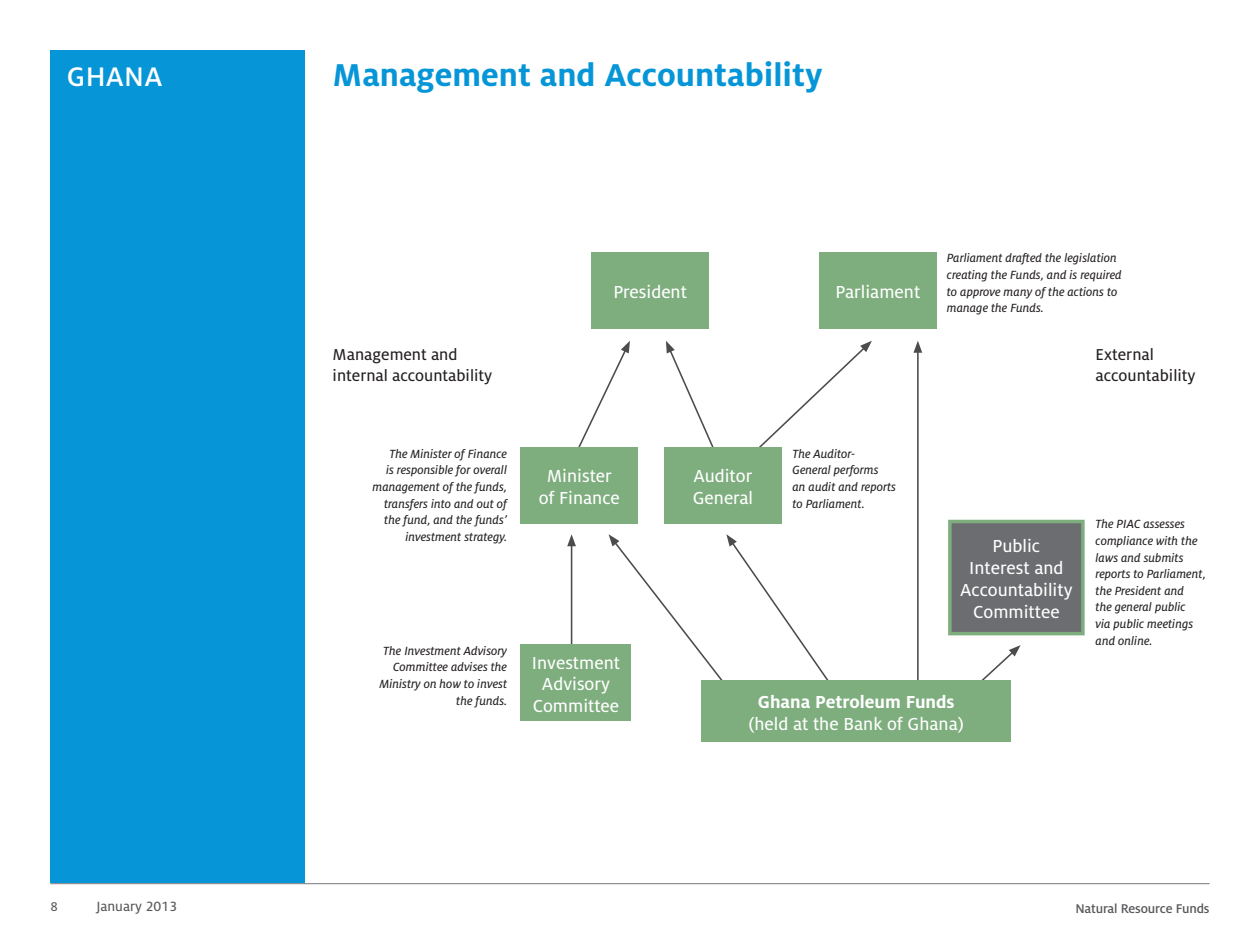
<style>
.page{position:relative;width:1260px;height:945px;background:#fff}
.page>*{position:absolute;margin:0;border:0;box-sizing:border-box;transform-origin:0 0}
.page_head{font:700 35px "Milo OT";color:#0696d7}
.t1{font:500 29.75px "Milo OT";letter-spacing:.01em;color:#fff}
.chart_boxes{font:19.25px/21.9px "Milo OT Text";color:#fff;text-align:center}
.chart_boxes-2{font:700 19.25px "Milo OT";color:#fff}
.chart_sub_head{font:17.5px/21px "Milo OT Text";color:#231f20}
.t2{font:14.88px "Milo OT Text";color:#57585a}
.t3{font:500 14px "Milo OT";letter-spacing:-.01em;color:#57585a}
.t4{font:14px "Milo OT Text";color:#57585a}
.chart_side_text_ital{font:13.12px/16.6px "Milo OT Text Ita";color:#231f20}
</style>
<div class="page">
<div style="left:50px;top:50px;width:255px;height:833px;background:#0696d7"></div>
<hr style="left:50px;top:883px;width:1160px;height:1px;background:#76787b">
<svg style="left:609px;top:534px;width:225px;height:147px"></svg>
<svg style="left:666px;top:341px;width:48px;height:106px"></svg>
<svg style="left:759px;top:341px;width:113px;height:106px"></svg>
<hr style="left:571px;top:544px;width:1px;height:103px;background:#4b4c4d">
<svg style="left:567px;top:534px;width:9px;height:12px"></svg>
<hr style="left:917px;top:350px;width:2px;height:336px;background:#4b4c4d">
<svg style="left:913px;top:341px;width:9px;height:12px"></svg>
<svg style="left:578px;top:341px;width:52px;height:106px"></svg>
<svg style="left:971px;top:645px;width:50px;height:36px"></svg>
<div style="left:591px;top:252px;width:118px;height:77px;background:#7ead7e"></div>
<div style="left:520px;top:447px;width:118px;height:77px;background:#7ead7e"></div>
<div style="left:701px;top:681px;width:310px;height:61px;background:#7ead7e"></div>
<div style="left:664px;top:447px;width:118px;height:77px;background:#7ead7e"></div>
<div style="left:819px;top:252px;width:118px;height:77px;background:#7ead7e"></div>
<div style="left:950px;top:522px;width:133px;height:112px;background:#6c6d70"></div>
<div style="left:948px;top:520px;width:137px;height:115px;border:4px solid #7ead7e"></div>
<div style="left:521px;top:644px;width:110px;height:77px;background:#7ead7e"></div>
<h2 class="t1" style="left:67px;top:60px;width:97px">GHANA</h2>
<p class="page_head" style="left:333px;top:55px;width:491px">Management and Accountability</p>
<p class="chart_sub_head" style="left:333px;top:345px;width:126px">Management and</p>
<p class="chart_sub_head" style="left:333px;top:366px;width:161px">internal accountability</p>
<p class="chart_boxes" style="left:613px;top:281px;width:75px">President</p>
<p class="chart_boxes" style="left:836px;top:281px;width:86px">Parliament</p>
<p class="chart_side_text_ital" style="left:947px;top:250px;width:176px">Parliament drafted the legislation creating the Funds, and is required to approve many of the actions to manage the Funds.</p>
<p class="chart_sub_head" style="left:1096px;top:345px;width:102px">External accountability</p>
<p class="chart_side_text_ital" style="left:372px;top:445px;width:136px;text-align:right">The Minister of Finance<br>is responsible for overall management of the funds, transfers into and out of the fund, and the funds’ investment strategy.</p>
<p class="chart_boxes" style="left:547px;top:466px;width:67px">Minister</p>
<p class="chart_boxes" style="left:539px;top:487px;width:83px">of Finance</p>
<p class="chart_side_text_ital" style="left:379px;top:642px;width:129px;text-align:right">The Investment Advisory<br>Committee advises the<br>Ministry on how to invest the funds.</p>
<p class="chart_boxes" style="left:532px;top:652px;width:90px">Investment<br>Advisory</p>
<p class="chart_boxes" style="left:533px;top:695px;width:88px">Committee</p>
<p class="chart_boxes" style="left:693px;top:466px;width:60px">Auditor</p>
<p class="chart_boxes" style="left:693px;top:487px;width:62px">General</p>
<p class="chart_side_text_ital" style="left:793px;top:445px;width:105px">The Auditor-<br>General performs<br>an audit and reports to Parliament.</p>
<p class="chart_boxes" style="left:960px;top:536px;width:114px">Public<br>Interest and<br>Accountability<br>Committee</p>
<p class="chart_boxes-2" style="left:758px;top:691px;width:198px">Ghana Petroleum Funds</p>
<p class="chart_boxes" style="left:748px;top:713px;width:217px">(held at the Bank of Ghana)</p>
<p class="chart_side_text_ital" style="left:1096px;top:516px;width:112px">The PIAC assesses compliance with the laws and submits reports to Parliament, the President and<br>the general public<br>via public meetings and online.</p>
<p class="t4" style="left:50px;top:899px;width:9px">8</p>
<p class="t2" style="left:96px;top:898px;width:82px">January 2013</p>
<p class="t3" style="left:1075px;top:901px;width:136px">Natural Resource Funds</p>
</div>
